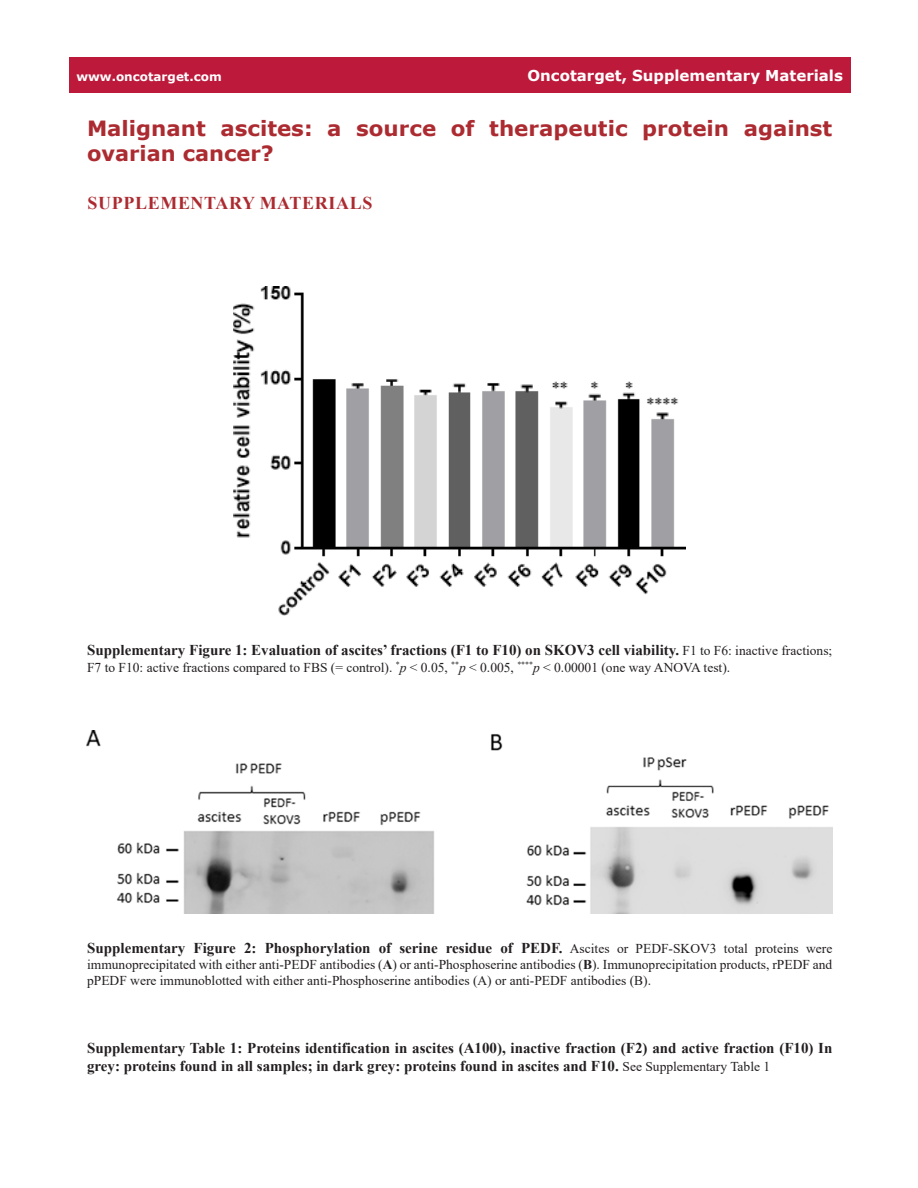
<style>
.page{position:relative;width:918px;height:1188px;background:#fff}
.page>*{position:absolute;margin:0;border:0;box-sizing:border-box;transform-origin:0 0}
.t1{font:700 21px/25.2px "Verdana";color:#ac2b31}
.Heading{font:700 18px "Times New Roman";letter-spacing:.035em;color:#ac2b31}
.Figuretrx{font:700 15px "Times New Roman";color:#231f20}
.TableHeading{font:700 15px/18px "Times New Roman";color:#231f20}
.t2{font:700 15px "Verdana";color:#fff}
.Figuretrx-2{font:13.5px/16.2px "Times New Roman";color:#231f20}
.t3{font:700 12px "Verdana";color:#fff}
.s1{font-weight:400;font-size:13.5px}
.s2{font-style:italic}
.s3{font-weight:700}
</style>
<div class="page">
<div style="left:69px;top:57px;width:781px;height:36px;background:#bd1a3b"></div>
<img style="left:234px;top:286px;width:452px;height:330px">
<img style="left:87px;top:731px;width:746px;height:182px">
<p class="t3" style="left:76px;top:68px;width:147px">www.oncotarget.com</p>
<p class="t2" style="left:528px;top:65px;width:317px">Oncotarget, Supplementary Materials</p>
<p class="t1" style="left:87px;top:115px;width:747px">Malignant ascites: a source of therapeutic protein against ovarian cancer?</p>
<p class="Heading" style="left:88px;top:190px;width:286px">SUPPLEMENTARY MATERIALS</p>
<p class="Figuretrx" style="left:87px;top:640px;width:747px">Supplementary Figure 1: Evaluation of ascites’ fractions (F1 to F10) on SKOV3 cell viability. <span class="s1">F1 to F6: inactive fractions;</span></p>
<p class="Figuretrx-2" style="left:87px;top:659px;width:645px">F7 to F10: active fractions compared to FBS (= control). <sup>*</sup><span class="s2">p</span> &lt; 0.05, <sup>**</sup><span class="s2">p</span> &lt; 0.005, <sup>****</sup><span class="s2">p</span> &lt; 0.00001 (one way ANOVA test).</p>
<p class="Figuretrx" style="left:87px;top:937px;width:747px">Supplementary Figure 2: Phosphorylation of serine residue of PEDF. <span class="s1">Ascites or PEDF-SKOV3 total proteins were</span></p>
<p class="Figuretrx-2" style="left:87px;top:956px;width:747px">immunoprecipitated with either anti-PEDF antibodies (<span class="s3">A</span>) or anti-Phosphoserine antibodies (<span class="s3">B</span>). Immunoprecipitation products, rPEDF and pPEDF were immunoblotted with either anti-Phosphoserine antibodies (A) or anti-PEDF antibodies (B).</p>
<p class="TableHeading" style="left:87px;top:1038px;width:747px">Supplementary Table 1: Proteins identification in ascites (A100), inactive fraction (F2) and active fraction (F10) In grey: proteins found in all samples; in dark grey: proteins found in ascites and F10. <span class="s1">See Supplementary Table 1</span></p>
</div>
